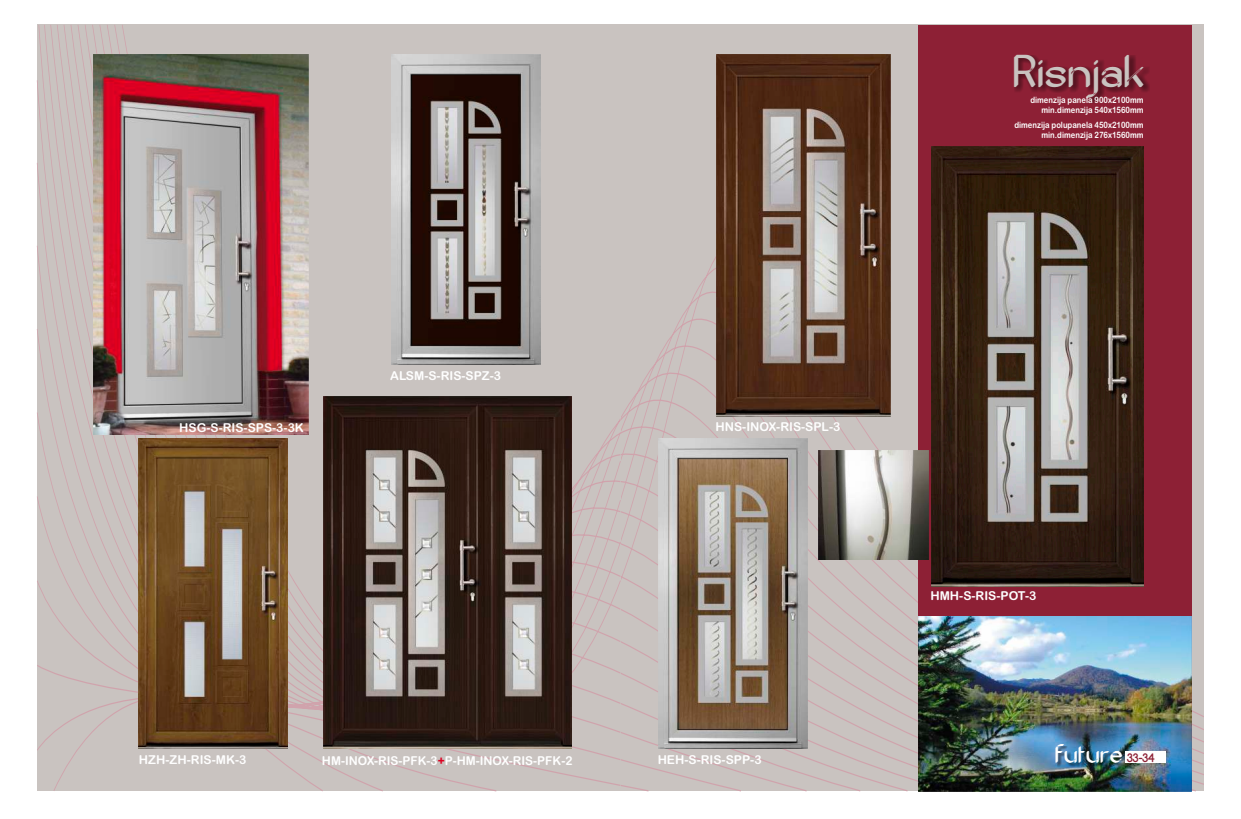
<style>
.page{position:relative;width:1241px;height:819px;background:#fff}
.page>*{position:absolute;margin:0;border:0;box-sizing:border-box;transform-origin:0 0}
.t1{font:43.75px "Castorgate Distort";letter-spacing:.04em;color:#c9c3c0}
.t2{font:25.11px "Castorgate Distort";letter-spacing:.04em;color:#fefefe}
.t3{font:12.25px "Arial Rounded MT Bold";color:#fefefe}
.t4{font:700 12.25px "Comfortaa";color:#8d2035}
.t5{font:8.75px/10.2px "Arial Rounded MT Bold";color:#fefefe;text-align:right;scale:.87 1}
.s1{color:#de0021}
</style>
<div class="page">
<div style="left:620px;top:25px;width:583px;height:765px;background:#c9c3c0"></div>
<svg style="left:620px;top:89px;width:583px;height:702px"></svg>
<div style="left:37px;top:25px;width:583px;height:766px;background:#c9c3c0"></div>
<div style="left:918px;top:25px;width:273px;height:765px;background:#8d2035"></div>
<div style="left:1013px;top:55px;width:135px;height:49px;background:#000;opacity:.46"></div>
<img style="left:658px;top:438px;width:149px;height:310px">
<img style="left:323px;top:396px;width:248px;height:352px">
<img style="left:931px;top:147px;width:211px;height:439px">
<img style="left:716px;top:55px;width:174px;height:361px">
<img style="left:391px;top:55px;width:149px;height:310px">
<img style="left:93px;top:55px;width:215px;height:379px">
<img style="left:818px;top:450px;width:110px;height:110px">
<img style="left:918px;top:616px;width:273px;height:176px">
<div style="left:1056px;top:746px;width:69px;height:21px;background:#000;opacity:.46"></div>
<img style="left:139px;top:438px;width:149px;height:310px">
<div style="left:1124px;top:751px;width:41px;height:11px;background:#fefefe"></div>
<h1 class="t1" style="left:1013px;top:55px;width:132px">Risnjak</h1>
<p class="t5" style="left:1030px;top:96px;width:132px">dimenzija panela 900x2100mm min.dimenzija 540x1560mm</p>
<p class="t5" style="left:1014px;top:120px;width:150px">dimenzija polupanela 450x2100mm min.dimenzija 276x1560mm</p>
<p class="t3" style="left:179px;top:423px;width:126px">HSG-S-RIS-SPS-3-3K</p>
<p class="t3" style="left:390px;top:371px;width:112px">ALSM-S-RIS-SPZ-3</p>
<p class="t3" style="left:715px;top:421px;width:126px">HNS-INOX-RIS-SPL-3</p>
<p class="t3" style="left:139px;top:755px;width:109px">HZH-ZH-RIS-MK-3</p>
<p class="t3" style="left:322px;top:755px;width:252px">HM-INOX-RIS-PFK-3<span class="s1">+</span>P-HM-INOX-RIS-PFK-2</p>
<p class="t3" style="left:657px;top:755px;width:105px">HEH-S-RIS-SPP-3</p>
<p class="t3" style="left:930px;top:591px;width:107px">HMH-S-RIS-POT-3</p>
<h2 class="t2" style="left:1055px;top:744px;width:69px">future</h2>
<p class="t4" style="left:1126px;top:752px;width:29px">33-34</p>
</div>
